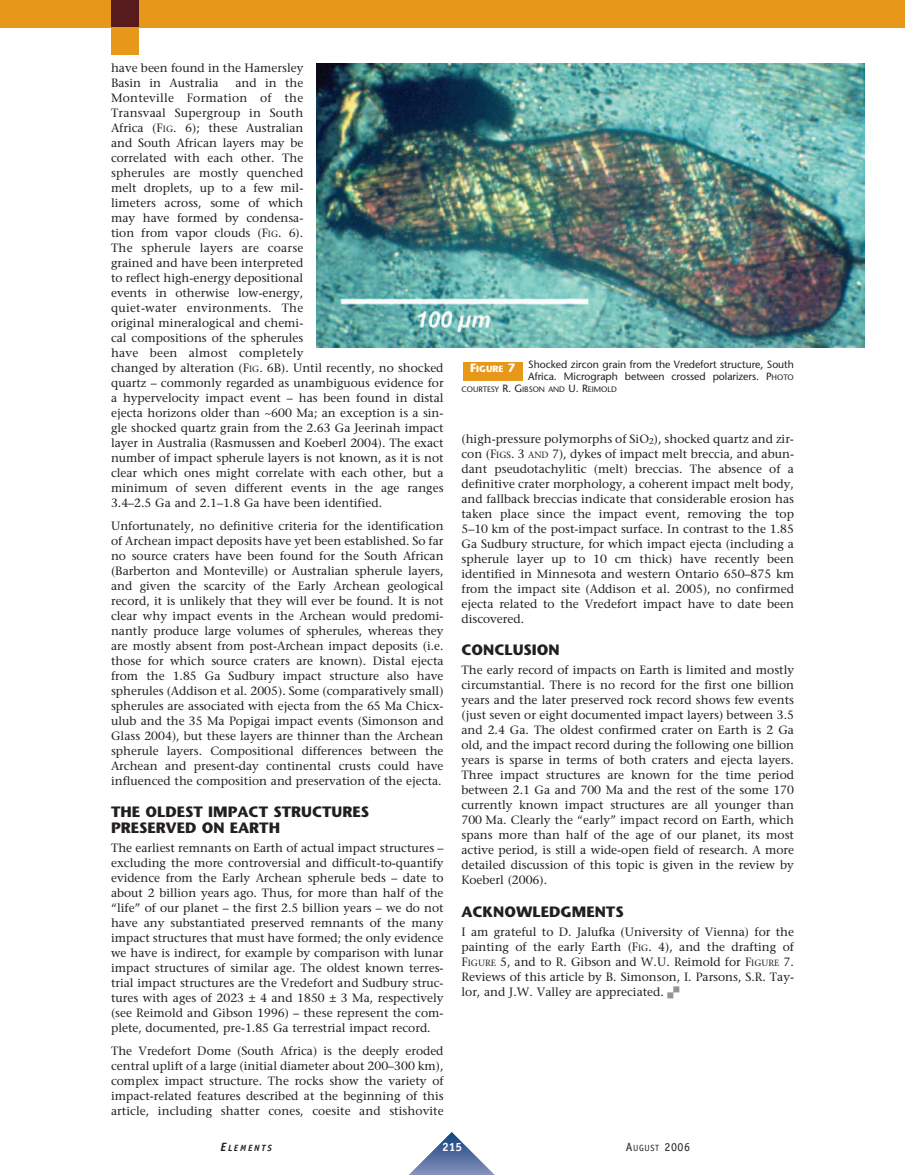
<style>
.page{position:relative;width:905px;height:1175px;background:#fff}
.page>*{position:absolute;margin:0;border:0;box-sizing:border-box;transform-origin:0 0}
.t1{font:700 15px/15.8px "Stone Sans";color:#231f20}
.t2{font:12px/15px "Stone Serif";color:#231f20;text-align:justify}
.t3{font:12px "Officina Sans";color:#231f20}
.t4{font:700 12px "Officina Sans";color:#fff}
.t5{font:10.5px/12px "Stone Sans";letter-spacing:-.005em;color:#231f20}
.t6{font:italic 700 9px "Officina Sans";letter-spacing:.2em;color:#231f20}
.t7{font:700 9px "Stone Sans";color:#fff}
.t8{font:7.8px "Stone Sans";letter-spacing:-.005em;color:#231f20}
.s1{font-size:9px}
.s2{font-size:7.8px}
.s3{font-size:10.5px}
.s4{font-size:12px}
</style>
<div class="page">
<hr style="left:395px;top:1174px;width:113px;height:1px;background:#8494bd">
<hr style="left:395px;top:1173px;width:113px;height:1px;background:#8191bb">
<hr style="left:395px;top:1172px;width:113px;height:1px;background:#7e8eb9">
<hr style="left:395px;top:1171px;width:113px;height:1px;background:#7b8cb7">
<hr style="left:395px;top:1170px;width:113px;height:1px;background:#7889b6">
<hr style="left:395px;top:1169px;width:113px;height:1px;background:#7587b4">
<hr style="left:395px;top:1168px;width:113px;height:1px;background:#7284b2">
<hr style="left:395px;top:1167px;width:113px;height:1px;background:#7082b0">
<hr style="left:395px;top:1166px;width:113px;height:1px;background:#6c80af">
<hr style="left:395px;top:1165px;width:113px;height:1px;background:#697dad">
<hr style="left:395px;top:1164px;width:113px;height:1px;background:#667bab">
<hr style="left:395px;top:1163px;width:113px;height:1px;background:#6378aa">
<hr style="left:395px;top:1162px;width:113px;height:1px;background:#6277a8">
<hr style="left:395px;top:1161px;width:113px;height:1px;background:#5e74a7">
<hr style="left:395px;top:1160px;width:113px;height:1px;background:#5c72a6">
<hr style="left:395px;top:1159px;width:113px;height:1px;background:#596fa4">
<hr style="left:395px;top:1158px;width:113px;height:1px;background:#576ea2">
<hr style="left:395px;top:1157px;width:113px;height:1px;background:#546ba1">
<hr style="left:395px;top:1156px;width:113px;height:1px;background:#516aa0">
<hr style="left:395px;top:1155px;width:113px;height:1px;background:#4e679e">
<hr style="left:395px;top:1154px;width:113px;height:1px;background:#4b669c">
<hr style="left:395px;top:1153px;width:113px;height:1px;background:#47639b">
<hr style="left:395px;top:1152px;width:113px;height:1px;background:#45629a">
<hr style="left:395px;top:1151px;width:113px;height:1px;background:#426098">
<hr style="left:395px;top:1150px;width:113px;height:1px;background:#405e97">
<hr style="left:395px;top:1149px;width:113px;height:1px;background:#3d5c95">
<hr style="left:395px;top:1148px;width:113px;height:1px;background:#385b94">
<hr style="left:395px;top:1147px;width:113px;height:1px;background:#325993">
<hr style="left:395px;top:1146px;width:113px;height:1px;background:#335791">
<hr style="left:395px;top:1145px;width:113px;height:1px;background:#2f5590">
<hr style="left:395px;top:1144px;width:113px;height:1px;background:#25538f">
<hr style="left:395px;top:1143px;width:113px;height:1px;background:#23518d">
<hr style="left:395px;top:1142px;width:113px;height:1px;background:#21508c">
<hr style="left:395px;top:1141px;width:113px;height:1px;background:#204e8b">
<hr style="left:395px;top:1140px;width:113px;height:1px;background:#1e4c8a">
<hr style="left:395px;top:1139px;width:113px;height:1px;background:#1b4b88">
<hr style="left:395px;top:1138px;width:113px;height:1px;background:#194987">
<hr style="left:395px;top:1137px;width:113px;height:1px;background:#164886">
<hr style="left:395px;top:1136px;width:113px;height:1px;background:#144684">
<hr style="left:395px;top:1135px;width:113px;height:1px;background:#114482">
<hr style="left:395px;top:1134px;width:113px;height:1px;background:#0c4282">
<hr style="left:395px;top:1133px;width:113px;height:1px;background:#0e4181">
<hr style="left:395px;top:1132px;width:113px;height:1px;background:#053f7f">
<div style="left:0;top:0;width:904px;height:27px;background:#e89818"></div>
<div style="left:111px;top:0;width:27px;height:27px;background:#571b1e"></div>
<div style="left:111px;top:27px;width:27px;height:27px;background:#e89818"></div>
<div style="left:463px;top:362px;width:59px;height:18px;background:#e89818"></div>
<img style="left:317px;top:63px;width:547px;height:284px">
<p class="t2" style="left:111px;top:61px;width:194px">have been found in the Hamersley<br>Basin in Australia</p>
<p class="t2" style="left:111px;top:76px;width:334px;text-align:left;text-indent:124px">and in the<br>Monteville Formation of the<br>Transvaal Supergroup in South<br>Africa (F<span class="s1">IG</span>. 6); these Australian<br>and South African layers may be<br>correlated with each other. The<br>spherules are mostly quenched<br>melt droplets, up to a few mil-<br>limeters across, some of which<br>may have formed by condensa-<br>tion from vapor clouds (F<span class="s1">IG</span>. 6).<br>The spherule layers are coarse<br>grained and have been interpreted<br>to reflect high-energy depositional<br>events in otherwise low-energy,<br>quiet-water environments. The<br>original mineralogical and chemi-<br>cal compositions of the spherules<br>have been almost completely<br>changed by alteration (F<span class="s1">IG</span>. 6B). Until recently, no shocked quartz – commonly regarded as unambiguous evidence for a hypervelocity impact event – has been found in distal ejecta horizons older than ~600 Ma; an exception is a sin&shy;gle shocked quartz grain from the 2.63 Ga Jeerinah impact layer in Australia (Rasmussen and Koeberl 2004). The exact number of impact spherule layers is not known, as it is not clear which ones might correlate with each other, but a minimum of seven different events in the age ranges 3.4–2.5 Ga and 2.1–1.8 Ga have been identified.</p>
<p class="t2" style="left:111px;top:519px;width:334px">Unfortunately, no definitive criteria for the identification of Archean impact deposits have yet been established. So far no source craters have been found for the South African (Barberton and Monteville) or Australian spherule layers, and given the scarcity of the Early Archean geological record, it is unlikely that they will ever be found. It is not clear why impact events in the Archean would predomi&shy;nantly produce large volumes of spherules, whereas they are mostly absent from post-Archean impact deposits (i.e. those for which source craters are known). Distal ejecta from the 1.85 Ga Sudbury impact structure also have spherules (Addison et al. 2005). Some (comparatively small) spherules are associated with ejecta from the 65 Ma Chicx&shy;ulub and the 35 Ma Popigai impact events (Simonson and Glass 2004), but these layers are thinner than the Archean spherule layers. Compositional differences between the Archean and present-day continental crusts could have influenced the composition and preservation of the ejecta.</p>
<p class="t1" style="left:111px;top:805px;width:259px">THE OLDEST IMPACT STRUCTURES<br>PRESERVED ON EARTH</p>
<p class="t2" style="left:111px;top:841px;width:334px">The earliest remnants on Earth of actual impact structures – excluding the more controversial and difficult-to-quantify evidence from the Early Archean spherule beds – date to about 2 billion years ago. Thus, for more than half of the “life” of our planet – the first 2.5 billion years – we do not have any substantiated preserved remnants of the many impact structures that must have formed; the only evidence we have is indirect, for example by comparison with lunar impact structures of similar age. The oldest known terres&shy;trial impact structures are the Vredefort and Sudbury struc&shy;tures with ages of 2023 ± 4 and 1850 ± 3 Ma, respectively (see Reimold and Gibson 1996) – these represent the com&shy;plete, documented, pre-1.85 Ga terrestrial impact record.</p>
<p class="t2" style="left:111px;top:1044px;width:334px">The Vredefort Dome (South Africa) is the deeply eroded central uplift of a large (initial diameter about 200–300 km), complex impact structure. The rocks show the variety of impact-related features described at the beginning of this article, including shatter cones, coesite and stishovite</p>
<p class="t5" style="left:528px;top:360px;width:267px">Shocked zircon grain from the Vredefort structure, South<br>Africa. Micrograph between crossed polarizers. P<span class="s2">HOTO</span></p>
<p class="t8" style="left:461px;top:386px;width:157px">COURTESY <span class="s3">R. G</span>IBSON AND <span class="s3">U. R</span>EIMOLD</p>
<p class="t7" style="left:470px;top:366px;width:47px"><span class="s4">F</span>IGURE <span class="s4">7</span></p>
<p class="t2" style="left:461px;top:432px;width:334px">(high-pressure polymorphs of SiO<sub>2</sub>), shocked quartz and zir&shy;con (F<span class="s1">IGS</span>. 3 <span class="s1">AND</span> 7), dykes of impact melt breccia, and abun&shy;dant pseudotachylitic (melt) breccias. The absence of a definitive crater morphology, a coherent impact melt body, and fallback breccias indicate that considerable erosion has taken place since the impact event, removing the top 5–10 km of the post-impact surface. In contrast to the 1.85<br>Ga Sudbury structure, for which impact ejecta (including a spherule layer up to 10 cm thick) have recently been identified in Minnesota and western Ontario 650–875 km from the impact site (Addison et al. 2005), no confirmed ejecta related to the Vredefort impact have to date been discovered.</p>
<p class="t1" style="left:461px;top:643px;width:100px">CONCLUSION</p>
<p class="t2" style="left:461px;top:664px;width:334px">The early record of impacts on Earth is limited and mostly circumstantial. There is no record for the first one billion years and the later preserved rock record shows few events (just seven or eight documented impact layers) between 3.5 and 2.4 Ga. The oldest confirmed crater on Earth is 2 Ga old, and the impact record during the following one billion years is sparse in terms of both craters and ejecta layers.<br>Three impact structures are known for the time period between 2.1 Ga and 700 Ma and the rest of the some 170 currently known impact structures are all younger than 700 Ma. Clearly the “early” impact record on Earth, which spans more than half of the age of our planet, its most active period, is still a wide-open field of research. A more detailed discussion of this topic is given in the review by Koeberl (2006).</p>
<p class="t1" style="left:461px;top:905px;width:164px">ACKNOWLEDGMENTS</p>
<p class="t2" style="left:461px;top:925px;width:334px">I am grateful to D. Jalufka (University of Vienna) for the painting of the early Earth (F<span class="s1">IG</span>. 4), and the drafting of F<span class="s1">IGURE</span> 5, and to R. Gibson and W.U. Reimold for F<span class="s1">IGURE</span> 7.<br>Reviews of this article by B. Simonson, I. Parsons, S.R. Tay&shy;lor, and J.W. Valley are appreciated.</p>
<p class="t6" style="left:220px;top:1144px;width:53px"><span class="s4">E</span>LEMENTS</p>
<p class="t4" style="left:442px;top:1142px;width:22px">215</p>
<p class="t3" style="left:626px;top:1142px;width:66px">A<span class="s1">UGUST</span> 2006</p>
</div>
